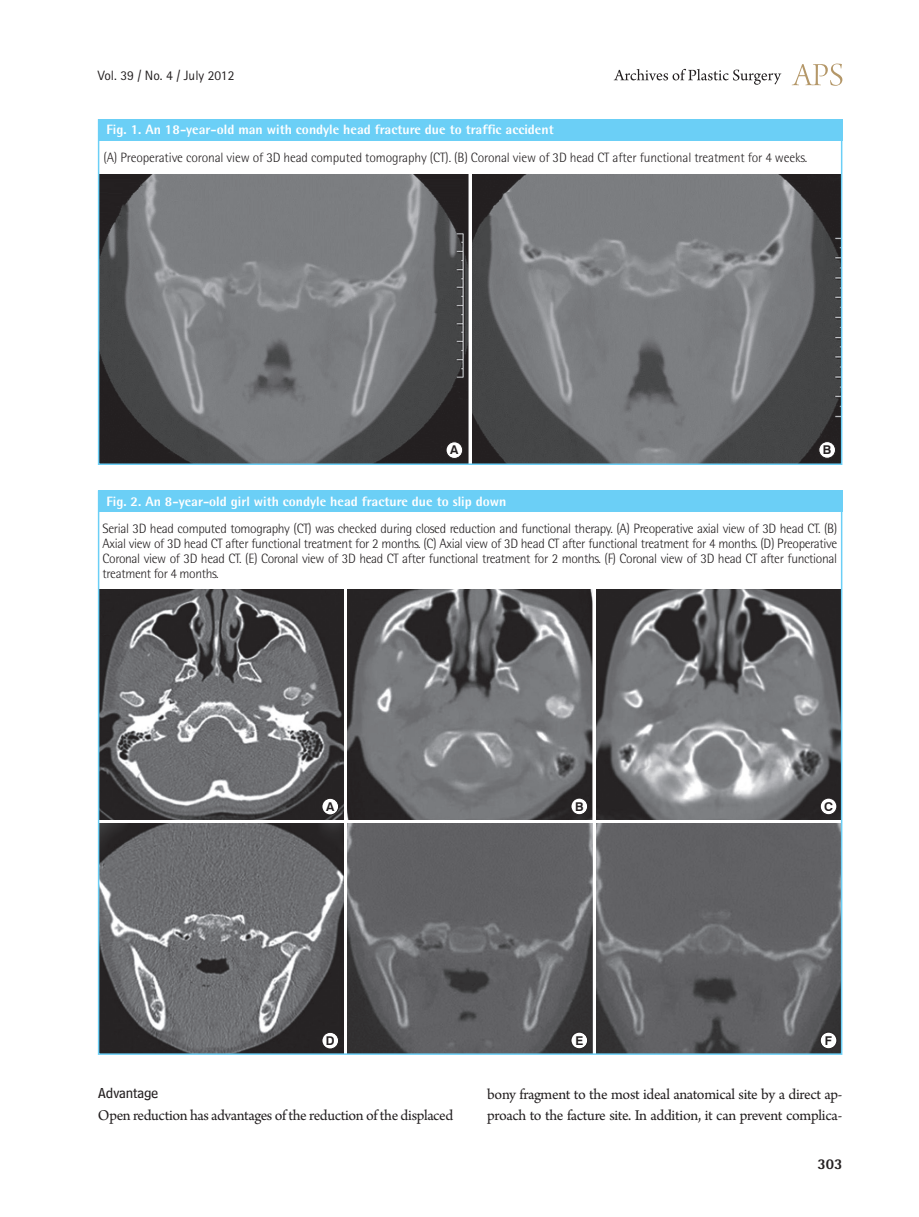
<style>
.page{position:relative;width:919px;height:1217px;background:#fff}
.page>*{position:absolute;margin:0;border:0;box-sizing:border-box;transform-origin:0 0}
.t1{font:15.75px/21px "Arno Pro";letter-spacing:-.02em;color:#231f20}
.t2{font:15px "Bell Centennial Std Sub Capt";letter-spacing:-.02em;color:#231f20}
.t3{font:800 15px "Rotis Semi Sans Std";color:#231f20}
.t4{font:300 13.5px/15px "Rotis Semi Sans Std";letter-spacing:-.01em;color:#231f20;text-align:justify}
.t5{font:800 13.5px "Rotis Semi Sans Std";color:#fff}
.t6{font:13.5px "Rotis Sans Serif Std";color:#231f20}
.t7{font:700 12.15px "Swiss 721 BT";color:#231f20}
</style>
<div class="page">
<svg style="left:792px;top:64px;width:50px;height:22px"></svg>
<svg style="left:613px;top:69px;width:168px;height:16px"></svg>
<div style="left:98px;top:490px;width:744px;height:21px;background:#6bcff6"></div>
<img style="left:101px;top:589px;width:242px;height:230px">
<img style="left:347px;top:589px;width:245px;height:230px">
<img style="left:596px;top:589px;width:243px;height:230px">
<div style="left:322px;top:798px;width:16px;height:16px;background:#fff;border-radius:50%"></div>
<div style="left:322px;top:798px;width:17px;height:17px;border:1px solid #231f20;border-radius:50%"></div>
<div style="left:571px;top:797px;width:16px;height:17px;background:#fff;border-radius:50%"></div>
<div style="left:570px;top:797px;width:17px;height:17px;border:1px solid #231f20;border-radius:50%"></div>
<div style="left:820px;top:797px;width:16px;height:17px;background:#fff;border-radius:50%"></div>
<div style="left:820px;top:797px;width:17px;height:17px;border:1px solid #231f20;border-radius:50%"></div>
<img style="left:101px;top:823px;width:242px;height:228px">
<img style="left:347px;top:823px;width:245px;height:228px">
<img style="left:596px;top:823px;width:243px;height:228px">
<div style="left:322px;top:1032px;width:16px;height:16px;background:#fff;border-radius:50%"></div>
<div style="left:322px;top:1031px;width:17px;height:17px;border:1px solid #231f20;border-radius:50%"></div>
<div style="left:571px;top:1031px;width:16px;height:17px;background:#fff;border-radius:50%"></div>
<div style="left:570px;top:1031px;width:17px;height:17px;border:1px solid #231f20;border-radius:50%"></div>
<div style="left:820px;top:1031px;width:16px;height:17px;background:#fff;border-radius:50%"></div>
<div style="left:820px;top:1031px;width:17px;height:17px;border:1px solid #231f20;border-radius:50%"></div>
<img style="left:101px;top:174px;width:367px;height:288px">
<div style="left:98px;top:119px;width:744px;height:21px;background:#6bcff6"></div>
<div style="left:446px;top:441px;width:16px;height:17px;background:#fff;border-radius:50%"></div>
<div style="left:446px;top:441px;width:17px;height:17px;border:1px solid #231f20;border-radius:50%"></div>
<img style="left:472px;top:174px;width:367px;height:288px">
<div style="left:818px;top:441px;width:17px;height:17px;background:#fff;border-radius:50%"></div>
<div style="left:818px;top:441px;width:17px;height:17px;border:1px solid #231f20;border-radius:50%"></div>
<div style="left:98px;top:119px;width:744px;height:346px;border:2px solid #6bcff6"></div>
<p class="t6" style="left:98px;top:67px;width:138px">Vol. 39 / No. 4 / July 2012</p>
<p class="t5" style="left:106px;top:121px;width:449px">Fig. 1. An 18-year-old man with condyle head fracture due to traffic accident</p>
<p class="t4" style="left:103px;top:150px;width:705px">(A) Preoperative coronal view of 3D head computed tomography (CT). (B) Coronal view of 3D head CT after functional treatment for 4 weeks.</p>
<p class="t7" style="left:450px;top:442px;width:10px">A</p>
<p class="t7" style="left:822px;top:442px;width:10px">B</p>
<p class="t5" style="left:106px;top:492px;width:401px">Fig. 2. An 8-year-old girl with condyle head fracture due to slip down</p>
<p class="t4" style="left:103px;top:521px;width:736px">Serial 3D head computed tomography (CT) was checked during closed reduction and functional therapy. (A) Preoperative axial view of 3D head CT. (B)<br>Axial view of 3D head CT after functional treatment for 2 months. (C) Axial view of 3D head CT after functional treatment for 4 months. (D) Preoperative Coronal view of 3D head CT. (E) Coronal view of 3D head CT after functional treatment for 2 months. (F) Coronal view of 3D head CT after functional treatment for 4 months.</p>
<p class="t7" style="left:326px;top:799px;width:10px">A</p>
<p class="t7" style="left:575px;top:798px;width:10px">B</p>
<p class="t7" style="left:824px;top:798px;width:10px">C</p>
<p class="t7" style="left:326px;top:1032px;width:10px">D</p>
<p class="t7" style="left:575px;top:1032px;width:9px">E</p>
<p class="t7" style="left:824px;top:1032px;width:9px">F</p>
<p class="t2" style="left:98px;top:1083px;width:62px">Advantage</p>
<p class="t1" style="left:98px;top:1104px;width:357px">Open reduction has advantages of the reduction of the displaced</p>
<p class="t1" style="left:487px;top:1083px;width:357px">bony fragment to the most ideal anatomical site by a direct ap&shy;proach to the facture site. In addition, it can prevent complica-</p>
<p class="t3" style="left:817px;top:1153px;width:27px">303</p>
</div>
